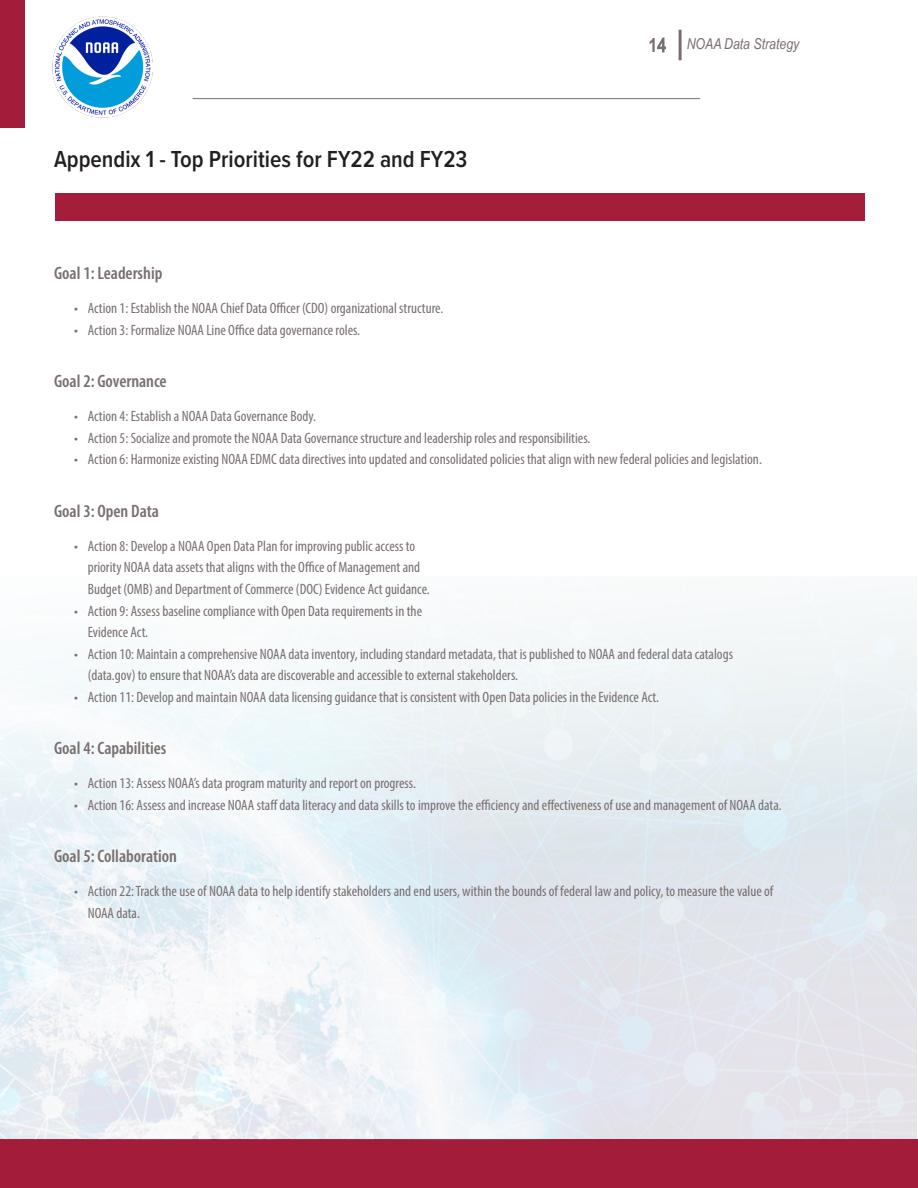
<style>
.page{position:relative;width:918px;height:1188px;background:#fff}
.page>*{position:absolute;margin:0;border:0;box-sizing:border-box;transform-origin:0 0}
.Apendix_Main_Heading{font:600 24px "Proxima Nova Cond";color:#231f20}
.Goal_heading_in_Appe{font:600 condensed 18px "Myriad Pro";color:#786f70}
.Bullets{font:condensed 15px/21.6px "Myriad Pro";color:#786f70}
.t1{font:italic 15px "Arial Narrow";color:#786e71}
.s1{font-weight:700;font-style:normal;font-size:19.5px}
.s2{font-style:normal;font-size:19.5px}
</style>
<div class="page">
<img style="left:52px;top:16px;width:101px;height:102px">
<div style="left:0;top:1139px;width:918px;height:49px;background:#a31d3b"></div>
<hr style="left:193px;top:98px;width:507px;height:1px;background:#786f70">
<hr style="left:679px;top:30px;width:3px;height:30px;background:#786e71">
<div style="left:0;top:0;width:25px;height:127px;background:#a31d3b"></div>
<div style="left:55px;top:193px;width:810px;height:28px;background:#a41e3c"></div>
<img style="left:0;top:609px;width:917px;height:531px">
<p class="Apendix_Main_Heading" style="left:54px;top:142px;width:415px">Appendix 1 - Top Priorities for FY22 and FY23</p>
<p class="t1" style="left:649px;top:34px;width:152px"><span class="s1">1</span><span class="s2">4</span> NOAA Data Strategy</p>
<p class="Goal_heading_in_Appe" style="left:54px;top:262px;width:110px">Goal 1: Leadership</p>
<p class="Bullets" style="left:74px;top:297px;width:371px">• Action 1: Establish the NOAA Chief Data Officer (CDO) organizational structure.</p>
<p class="Bullets" style="left:74px;top:319px;width:287px">• Action 3: Formalize NOAA Line Office data governance roles.</p>
<p class="Goal_heading_in_Appe" style="left:54px;top:370px;width:114px">Goal 2: Governance</p>
<p class="Bullets" style="left:74px;top:405px;width:243px">• Action 4: Establish a NOAA Data Governance Body.</p>
<p class="Bullets" style="left:74px;top:427px;width:518px">• Action 5: Socialize and promote the NOAA Data Governance structure and leadership roles and responsibilities.</p>
<p class="Bullets" style="left:74px;top:448px;width:689px">• Action 6: Harmonize existing NOAA EDMC data directives into updated and consolidated policies that align with new federal policies and legislation.</p>
<p class="Goal_heading_in_Appe" style="left:54px;top:500px;width:107px">Goal 3: Open Data</p>
<p class="Bullets" style="left:88px;top:535px;width:344px;text-indent:-14px">• Action 8: Develop a NOAA Open Data Plan for improving public access to priority NOAA data assets that aligns with the Office of Management and<br>Budget (OMB) and Department of Commerce (DOC) Evidence Act guidance.</p>
<p class="Bullets" style="left:88px;top:600px;width:336px;text-indent:-14px">• Action 9: Assess baseline compliance with Open Data requirements in the<br>Evidence Act.</p>
<p class="Bullets" style="left:88px;top:643px;width:647px;text-indent:-14px">• Action 10: Maintain a comprehensive NOAA data inventory, including standard metadata, that is published to NOAA and federal data catalogs (data.gov) to ensure that NOAA’s data are discoverable and accessible to external stakeholders.</p>
<p class="Bullets" style="left:74px;top:686px;width:586px">• Action 11: Develop and maintain NOAA data licensing guidance that is consistent with Open Data policies in the Evidence Act.</p>
<p class="Goal_heading_in_Appe" style="left:54px;top:737px;width:114px">Goal 4: Capabilities</p>
<p class="Bullets" style="left:74px;top:772px;width:343px">• Action 13: Assess NOAA’s data program maturity and report on progress.</p>
<p class="Bullets" style="left:74px;top:794px;width:709px">• Action 16: Assess and increase NOAA staff data literacy and data skills to improve the efficiency and effectiveness of use and management of NOAA data.</p>
<p class="Goal_heading_in_Appe" style="left:54px;top:845px;width:125px">Goal 5: Collaboration</p>
<p class="Bullets" style="left:88px;top:880px;width:687px;text-indent:-14px">• Action 22: Track the use of NOAA data to help identify stakeholders and end users, within the bounds of federal law and policy, to measure the value of<br>NOAA data.</p>
</div>
